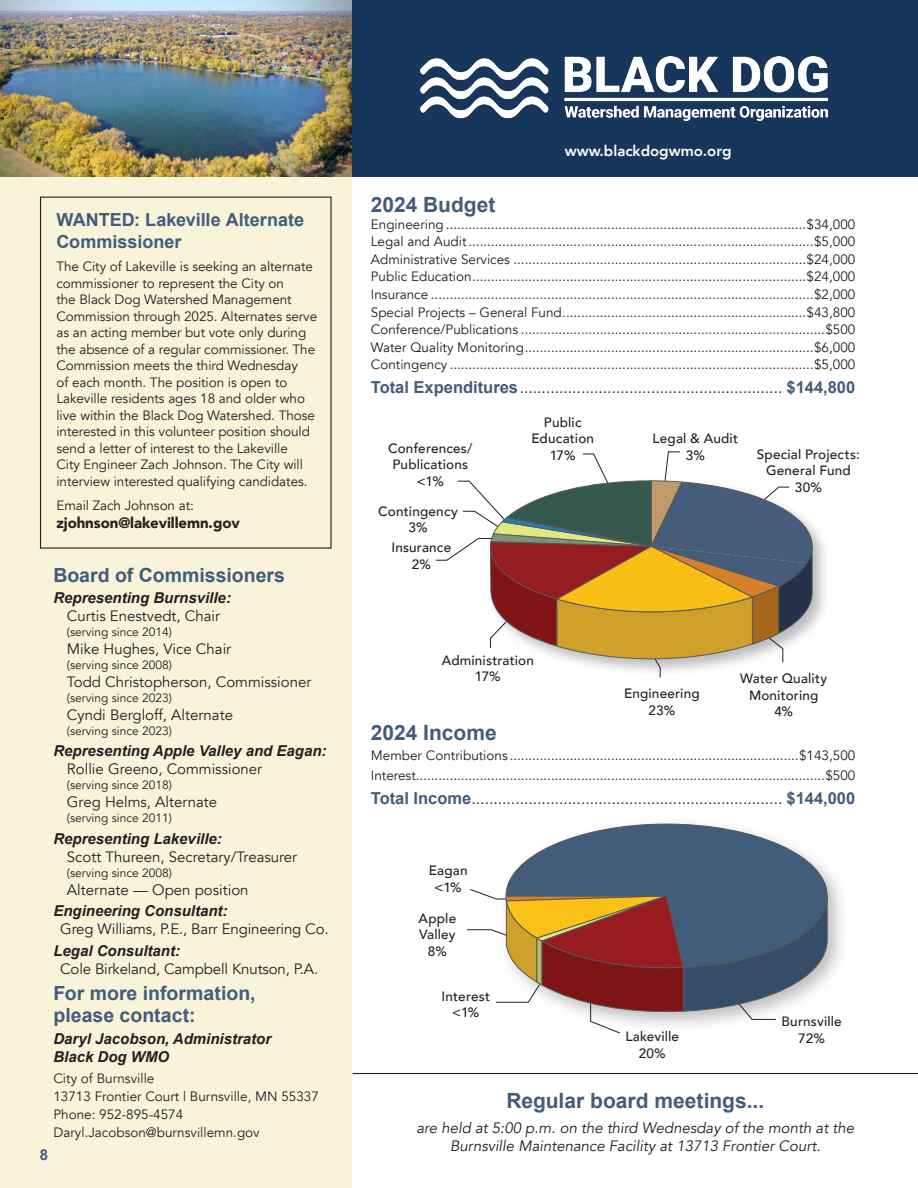
<style>
.page{position:relative;width:918px;height:1188px;background:#fff}
.page>*{position:absolute;margin:0;border:0;box-sizing:border-box;transform-origin:0 0}
.Heading{font:700 21px "Arial";color:#425d7b}
.Heading-2{font:700 19.5px/22.5px "Arial";color:#425d7b}
.Heading-3{font:700 18px/21.6px "Arial";color:#425d7b}
.Body_text{font:15.75px "Avenir";color:#231f20}
.Body_text-2{font:15px "Avenir";color:#231f20}
.Body_text-3{font:italic 700 15px/18px "Arial";color:#231f20}
.Body_text-4{font:italic 15px/18px "Avenir";color:#231f20;text-align:center}
.Body_text-5{font:900 15px "Avenir";letter-spacing:-.005em;color:#231f20}
.Bullets{font:italic 700 15px "Arial";color:#231f20}
.Body_text-6{font:800 15px "Avenir";color:#fff}
.Heading-4{font:700 15px "Arial";color:#425d7b}
.Body_text-7{font:13.5px/16.5px "Avenir";letter-spacing:-.005em;color:#231f20}
.Heading-5{font:500 13.5px/16.5px "Avenir";letter-spacing:.015em;color:#231f20;text-align:center}
.Body_text-8{font:12px "Avenir";color:#231f20}
.s1{font-family:"Arial";font-weight:700;font-size:16.5px;color:#425d7b}
</style>
<div class="page">
<div style="left:0;top:0;width:918px;height:176px;background:#17365c"></div>
<div style="left:0;top:176px;width:351px;height:1012px;background:#f9f3d9"></div>
<div style="left:498px;top:816px;width:351px;height:217px;background:#231f20;opacity:.3"></div>
<svg style="left:505px;top:824px;width:323px;height:64px"></svg>
<svg style="left:467px;top:888px;width:361px;height:146px"></svg>
<img style="left:0;top:0;width:351px;height:176px">
<img style="left:420px;top:56px;width:408px;height:65px">
<hr style="left:353px;top:1073px;width:565px;height:1px;background:#231f20">
<div style="left:487px;top:477px;width:343px;height:199px;background:#231f20;opacity:.3"></div>
<svg style="left:435px;top:451px;width:378px;height:227px"></svg>
<p class="Heading-3" style="left:56px;top:210px;width:249px">WANTED: Lakeville Alternate<br>Commissioner</p>
<p class="Body_text-7" style="left:56px;top:258px;width:262px">The City of Lakeville is seeking an alternate commissioner to represent the City on<br>the Black Dog Watershed Management Commission through 2025. Alternates serve as an acting member but vote only during the absence of a regular commissioner. The Commission meets the third Wednesday<br>of each month. The position is open to Lakeville residents ages 18 and older who live within the Black Dog Watershed. Those interested in this volunteer position should send a letter of interest to the Lakeville<br>City Engineer Zach Johnson. The City will interview interested qualifying candidates.</p>
<p class="Body_text-7" style="left:56px;top:498px;width:139px">Email Zach Johnson at:</p>
<p class="Body_text-5" style="left:56px;top:510px;width:185px">zjohnson@lakevillemn.gov</p>
<p class="Heading-2" style="left:53px;top:564px;width:233px">Board of Commissioners</p>
<p class="Bullets" style="left:53px;top:588px;width:179px">Representing Burnsville:</p>
<p class="Body_text-2" style="left:67px;top:607px;width:155px">Curtis Enestvedt, Chair</p>
<p class="Body_text-8" style="left:67px;top:624px;width:107px">(serving since 2014)</p>
<p class="Body_text-2" style="left:67px;top:640px;width:166px">Mike Hughes, Vice Chair</p>
<p class="Body_text-8" style="left:67px;top:657px;width:107px">(serving since 2008)</p>
<p class="Body_text-2" style="left:67px;top:673px;width:246px">Todd Christopherson, Commissioner</p>
<p class="Body_text-8" style="left:67px;top:690px;width:107px">(serving since 2023)</p>
<p class="Body_text-2" style="left:67px;top:706px;width:168px">Cyndi Bergloff, Alternate</p>
<p class="Body_text-8" style="left:67px;top:723px;width:107px">(serving since 2023)</p>
<p class="Body_text-3" style="left:53px;top:742px;width:275px">Representing Apple Valley and Eagan:</p>
<p class="Body_text-2" style="left:67px;top:760px;width:197px">Rollie Greeno, Commissioner</p>
<p class="Body_text-8" style="left:67px;top:778px;width:107px">(serving since 2018)</p>
<p class="Body_text-2" style="left:67px;top:793px;width:152px">Greg Helms, Alternate</p>
<p class="Body_text-8" style="left:67px;top:811px;width:107px">(serving since 2011)</p>
<p class="Body_text-3" style="left:53px;top:830px;width:170px">Representing Lakeville:</p>
<p class="Body_text-2" style="left:67px;top:848px;width:232px">Scott Thureen, Secretary/Treasurer</p>
<p class="Body_text-8" style="left:67px;top:865px;width:107px">(serving since 2008)</p>
<p class="Body_text-2" style="left:67px;top:881px;width:183px">Alternate — Open position</p>
<p class="Body_text-3" style="left:53px;top:902px;width:176px">Engineering Consultant:</p>
<p class="Body_text-2" style="left:60px;top:920px;width:270px">Greg Williams, P.E., Barr Engineering Co.</p>
<p class="Body_text-3" style="left:53px;top:942px;width:128px">Legal Consultant:</p>
<p class="Body_text-2" style="left:60px;top:960px;width:260px">Cole Birkeland, Campbell Knutson, P.A.</p>
<p class="Heading-2" style="left:53px;top:982px;width:204px">For more information, please contact:</p>
<p class="Body_text-3" style="left:53px;top:1030px;width:219px">Daryl Jacobson, Administrator<br>Black Dog WMO</p>
<p class="Body_text-7" style="left:53px;top:1070px;width:267px;line-height:18px">City of Burnsville<br>13713 Frontier Court | Burnsville, MN 55337</p>
<p class="Body_text-7" style="left:53px;top:1106px;width:208px;line-height:18px">Phone: 952-895-4574<br>Daryl.Jacobson@burnsvillemn.gov</p>
<p class="Heading-4" style="left:40px;top:1145px;width:10px">8</p>
<p class="Body_text-6" style="left:565px;top:139px;width:168px">www.blackdogwmo.org</p>
<p class="Heading" style="left:371px;top:190px;width:126px">2024 Budget</p>
<p class="Body_text-7" style="left:371px;top:216px;width:486px">Engineering ................................................................................................$34,000</p>
<p class="Body_text-7" style="left:371px;top:234px;width:486px">Legal and Audit............................................................................................$5,000</p>
<p class="Body_text-7" style="left:371px;top:251px;width:486px">Administrative Services ..............................................................................$24,000</p>
<p class="Body_text-7" style="left:371px;top:269px;width:486px">Public Education.........................................................................................$24,000</p>
<p class="Body_text-7" style="left:371px;top:286px;width:486px">Insurance ......................................................................................................$2,000</p>
<p class="Body_text-7" style="left:371px;top:304px;width:486px">Special Projects – General Fund.................................................................$43,800</p>
<p class="Body_text-7" style="left:371px;top:321px;width:486px">Conference/Publications .................................................................................$500</p>
<p class="Body_text-7" style="left:371px;top:339px;width:486px">Water Quality Monitoring.............................................................................$6,000</p>
<p class="Body_text-7" style="left:371px;top:356px;width:486px">Contingency .................................................................................................$5,000</p>
<p class="Body_text" style="left:371px;top:379px;width:486px"><span class="s1">Total Expenditures</span>............................................................ <span class="s1">$144,800</span></p>
<p class="Heading-5" style="left:388px;top:439px;width:86px">Conferences/</p>
<p class="Heading-5" style="left:392px;top:456px;width:77px">Publications</p>
<p class="Heading-5" style="left:417px;top:472px;width:29px">&lt;1%</p>
<p class="Heading-5" style="left:378px;top:502px;width:81px">Contingency</p>
<p class="Heading-5" style="left:408px;top:519px;width:21px">3%</p>
<p class="Heading-5" style="left:391px;top:538px;width:61px">Insurance</p>
<p class="Heading-5" style="left:412px;top:555px;width:21px">2%</p>
<p class="Heading-5" style="left:531px;top:413px;width:64px">Public<br>Education</p>
<p class="Heading-5" style="left:550px;top:446px;width:27px">17%</p>
<p class="Heading-5" style="left:653px;top:429px;width:87px">Legal &amp; Audit</p>
<p class="Heading-5" style="left:686px;top:446px;width:21px">3%</p>
<p class="Heading-5" style="left:757px;top:445px;width:104px">Special Projects:</p>
<p class="Heading-5" style="left:766px;top:462px;width:86px">General Fund</p>
<p class="Heading-5" style="left:795px;top:478px;width:29px">30%</p>
<p class="Heading-5" style="left:442px;top:651px;width:94px">Administration</p>
<p class="Heading-5" style="left:475px;top:668px;width:27px">17%</p>
<p class="Heading-5" style="left:624px;top:684px;width:77px">Engineering</p>
<p class="Heading-5" style="left:648px;top:701px;width:28px">23%</p>
<p class="Heading-5" style="left:740px;top:669px;width:89px">Water Quality<br>Monitoring</p>
<p class="Heading-5" style="left:774px;top:702px;width:20px">4%</p>
<p class="Heading" style="left:371px;top:719px;width:128px">2024 Income</p>
<p class="Body_text-7" style="left:371px;top:747px;width:486px">Member Contributions .............................................................................$143,500</p>
<p class="Body_text-7" style="left:371px;top:767px;width:486px">Interest.............................................................................................................$500</p>
<p class="Body_text" style="left:371px;top:789px;width:486px"><span class="s1">Total Income</span>....................................................................... <span class="s1">$144,000</span></p>
<p class="Heading-5" style="left:429px;top:862px;width:40px">Eagan</p>
<p class="Heading-5" style="left:435px;top:878px;width:29px">&lt;1%</p>
<p class="Heading-5" style="left:419px;top:909px;width:39px">Apple</p>
<p class="Heading-5" style="left:419px;top:925px;width:38px">Valley</p>
<p class="Heading-5" style="left:428px;top:942px;width:21px">8%</p>
<p class="Heading-5" style="left:442px;top:987px;width:50px">Interest</p>
<p class="Heading-5" style="left:452px;top:1003px;width:29px">&lt;1%</p>
<p class="Heading-5" style="left:625px;top:1028px;width:55px">Lakeville</p>
<p class="Heading-5" style="left:639px;top:1044px;width:28px">20%</p>
<p class="Heading-5" style="left:782px;top:1012px;width:62px">Burnsville</p>
<p class="Heading-5" style="left:798px;top:1029px;width:28px">72%</p>
<p class="Heading" style="left:506px;top:1087px;width:259px">Regular board meetings...</p>
<p class="Body_text-4" style="left:416px;top:1119px;width:439px">are held at 5:00 p.m. on the third Wednesday of the month at the<br>Burnsville Maintenance Facility at 13713 Frontier Court.</p>
</div>
